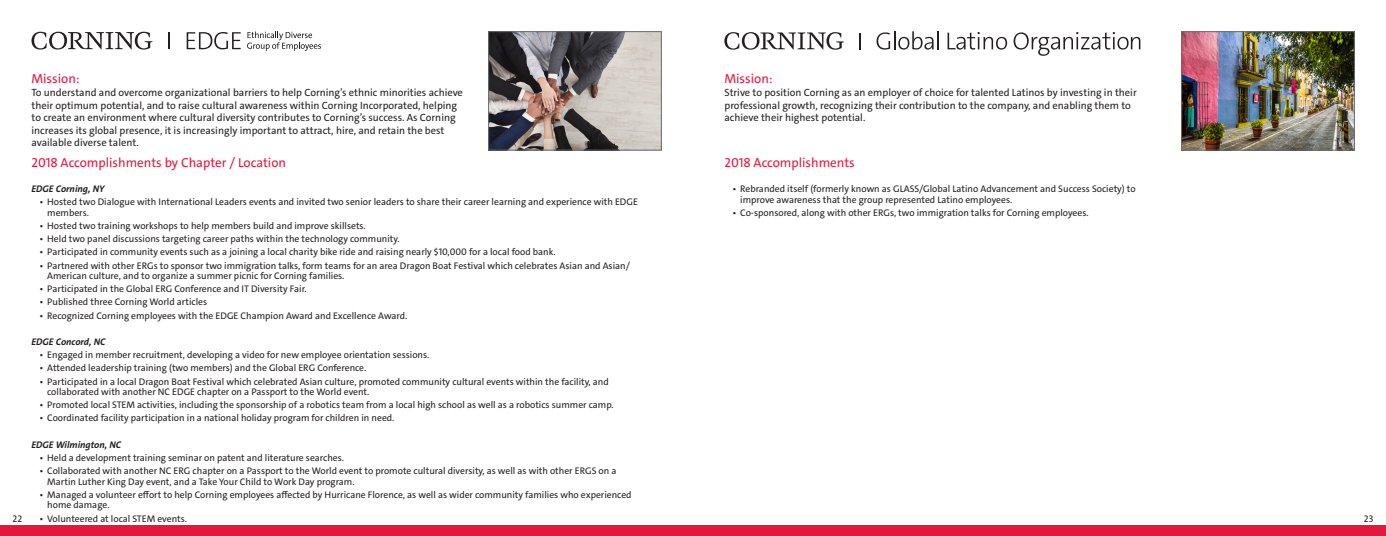
<style>
.page{position:relative;width:1386px;height:536px;background:#fff}
.page>*{position:absolute;margin:0;border:0;box-sizing:border-box;transform-origin:0 0}
.CorningBody{font:13.12px "The Sans C4 s";color:#e4183e}
.CorningBody-2{font:10.5px/12.6px "The Sans C4 s";color:#231f20}
.CorningBody-3{font:9.62px/10.5px "The Sans C4 s";color:#231f20}
.CorningBody-4{font:italic 700 9.62px "The Sans C4 s";color:#231f20}
</style>
<div class="page">
<img style="left:490px;top:33px;width:170px;height:115px">
<div style="left:488px;top:31px;width:174px;height:119px;border:1px solid #696b73"></div>
<img style="left:1183px;top:33px;width:169px;height:115px">
<div style="left:1181px;top:31px;width:173px;height:119px;border:1px solid #696b73"></div>
<div style="left:0;top:525px;width:1386px;height:11px;background:#e4183e"></div>
<svg style="left:877px;top:31px;width:62px;height:19px"></svg>
<svg style="left:948px;top:32px;width:59px;height:18px"></svg>
<svg style="left:1014px;top:32px;width:126px;height:24px"></svg>
<svg style="left:724px;top:32px;width:120px;height:18px"></svg>
<svg style="left:859px;top:33px;width:2px;height:16px"></svg>
<svg style="left:187px;top:32px;width:54px;height:17px"></svg>
<svg style="left:32px;top:32px;width:120px;height:18px"></svg>
<svg style="left:168px;top:32px;width:2px;height:17px"></svg>
<svg style="left:247px;top:32px;width:74px;height:18px"></svg>
<p class="CorningBody" style="left:32px;top:70px;width:50px">Mission:</p>
<p class="CorningBody-2" style="left:32px;top:86px;width:433px">To understand and overcome organizational barriers to help Corning’s ethnic minorities achieve their optimum potential, and to raise cultural awareness within Corning Incorporated, helping to create an environment where cultural diversity contributes to Corning’s success. As Corning increases its global presence, it is increasingly important to attract, hire, and retain the best available diverse talent.</p>
<p class="CorningBody" style="left:32px;top:154px;width:256px">2018 Accomplishments by Chapter / Location</p>
<p class="CorningBody-4" style="left:32px;top:183px;width:74px">EDGE Corning, NY</p>
<p class="CorningBody-3" style="left:47px;top:197px;width:592px;text-indent:-8px">• Hosted two Dialogue with International Leaders events and invited two senior leaders to share their career learning and experience with EDGE members.</p>
<p class="CorningBody-3" style="left:39px;top:220px;width:328px">• Hosted two training workshops to help members build and improve skillsets.</p>
<p class="CorningBody-3" style="left:39px;top:234px;width:362px">• Held two panel discussions targeting career paths within the technology community.</p>
<p class="CorningBody-3" style="left:39px;top:247px;width:518px">• Participated in community events such as a joining a local charity bike ride and raising nearly $10,000 for a local food bank.</p>
<p class="CorningBody-3" style="left:47px;top:260px;width:584px;text-indent:-8px">• Partnered with other ERGs to sponsor two immigration talks, form teams for an area Dragon Boat Festival which celebrates Asian and Asian/<br>American culture, and to organize a summer picnic for Corning families.</p>
<p class="CorningBody-3" style="left:39px;top:284px;width:269px">• Participated in the Global ERG Conference and IT Diversity Fair.</p>
<p class="CorningBody-3" style="left:39px;top:297px;width:169px">• Published three Corning World articles</p>
<p class="CorningBody-3" style="left:39px;top:310px;width:370px">• Recognized Corning employees with the EDGE Champion Award and Excellence Award.</p>
<p class="CorningBody-4" style="left:32px;top:335px;width:75px">EDGE Concord, NC</p>
<p class="CorningBody-3" style="left:39px;top:349px;width:392px">• Engaged in member recruitment, developing a video for new employee orientation sessions.</p>
<p class="CorningBody-3" style="left:39px;top:363px;width:329px">• Attended leadership training (two members) and the Global ERG Conference.</p>
<p class="CorningBody-3" style="left:47px;top:376px;width:563px;text-indent:-8px">• Participated in a local Dragon Boat Festival which celebrated Asian culture, promoted community cultural events within the facility, and collaborated with another NC EDGE chapter on a Passport to the World event.</p>
<p class="CorningBody-3" style="left:39px;top:399px;width:576px">• Promoted local STEM activities, including the sponsorship of a robotics team from a local high school as well as a robotics summer camp.</p>
<p class="CorningBody-3" style="left:39px;top:413px;width:357px">• Coordinated facility participation in a national holiday program for children in need.</p>
<p class="CorningBody-4" style="left:32px;top:438px;width:91px">EDGE Wilmington, NC</p>
<p class="CorningBody-3" style="left:39px;top:452px;width:306px">• Held a development training seminar on patent and literature searches.</p>
<p class="CorningBody-3" style="left:47px;top:465px;width:571px;text-indent:-8px">• Collaborated with another NC ERG chapter on a Passport to the World event to promote cultural diversity, as well as with other ERGS on a<br>Martin Luther King Day event, and a Take Your Child to Work Day program.</p>
<p class="CorningBody-3" style="left:47px;top:489px;width:586px;text-indent:-8px">• Managed a volunteer effort to help Corning employees affected by Hurricane Florence, as well as wider community families who experienced home damage.</p>
<p class="CorningBody-3" style="left:39px;top:513px;width:149px">• Volunteered at local STEM events.</p>
<p class="CorningBody" style="left:724px;top:70px;width:50px">Mission:</p>
<p class="CorningBody-2" style="left:724px;top:86px;width:414px">Strive to position Corning as an employer of choice for talented Latinos by investing in their professional growth, recognizing their contribution to the company, and enabling them to achieve their highest potential.</p>
<p class="CorningBody" style="left:724px;top:154px;width:132px">2018 Accomplishments</p>
<p class="CorningBody-3" style="left:740px;top:184px;width:397px;text-indent:-8px">• Rebranded itself (formerly known as GLASS/Global Latino Advancement and Success Society) to improve awareness that the group represented Latino employees.</p>
<p class="CorningBody-3" style="left:732px;top:207px;width:358px">• Co-sponsored, along with other ERGs, two immigration talks for Corning employees.</p>
<p class="CorningBody-3" style="left:13px;top:513px;width:11px">22</p>
<p class="CorningBody-3" style="left:1364px;top:513px;width:11px">23</p>
</div>
